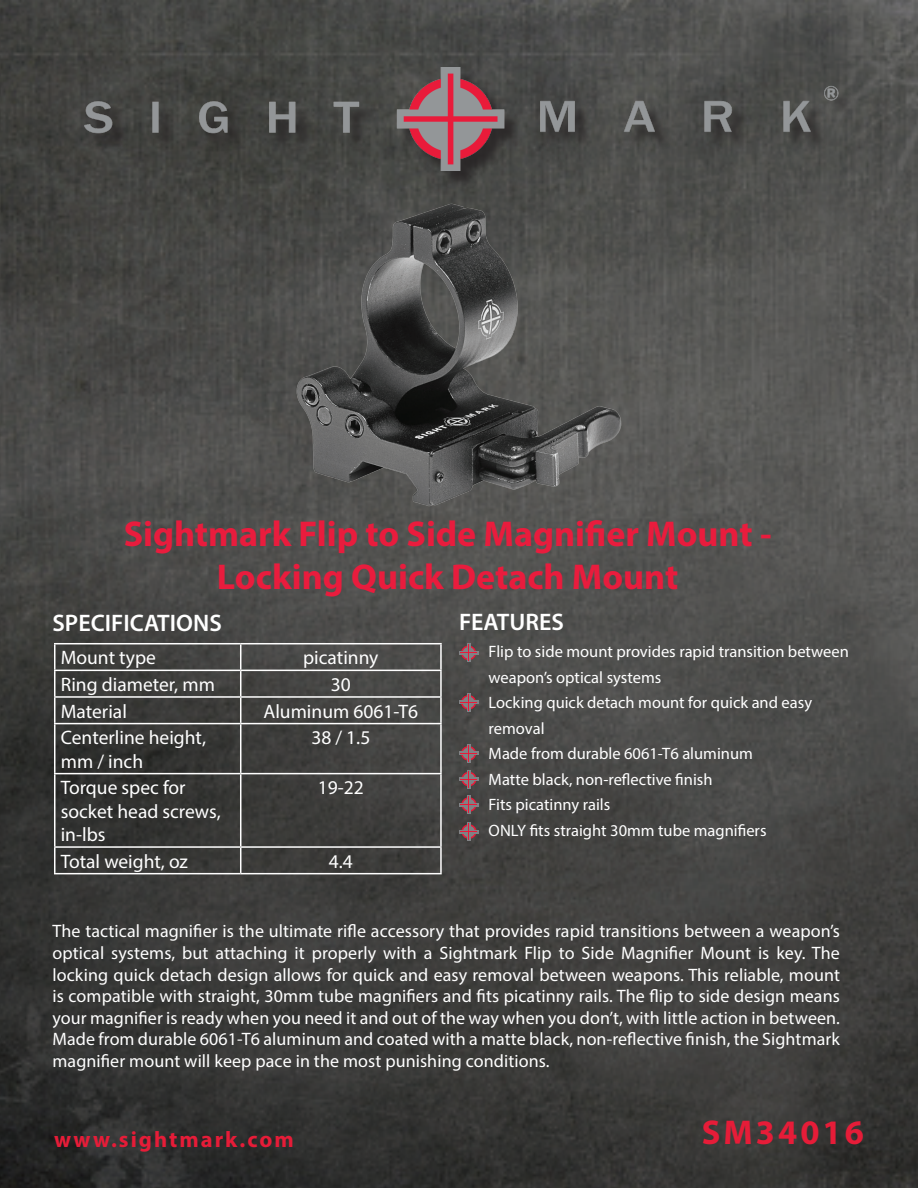
<style>
.page{position:relative;width:918px;height:1188px;background:#fff}
.page>*{position:absolute;margin:0;border:0;box-sizing:border-box;transform-origin:0 0}
.t1{font:700 36px/43.2px "Myriad Pro";color:#e91c3d;text-align:center}
.t2{font:700 34.5px "Myriad Pro";letter-spacing:.09em;color:#e61c38}
.t3{font:600 24px "Myriad Pro";color:#fff}
.t4{font:700 22.5px "Myriad Pro";letter-spacing:.09em;color:#e61c38}
.t5{font:19.5px/23.4px "Myriad Pro";color:#fff}
.t6{font:18px/21.6px "Myriad Pro";letter-spacing:.005em;color:#fff;text-align:justify}
.t7{font:16.5px/25.5px "Myriad Pro";color:#fff}
</style>
<div class="page">
<img style="left:0;top:0;width:918px;height:1188px">
<hr style="left:54px;top:643px;width:187px;height:1px;background:#fff">
<hr style="left:54px;top:644px;width:2px;height:26px;background:#fff">
<hr style="left:54px;top:670px;width:187px;height:1px;background:#fff">
<hr style="left:54px;top:671px;width:2px;height:25px;background:#fff">
<hr style="left:241px;top:670px;width:201px;height:1px;background:#fff">
<hr style="left:54px;top:696px;width:187px;height:2px;background:#fff">
<hr style="left:54px;top:698px;width:2px;height:25px;background:#fff">
<hr style="left:241px;top:696px;width:201px;height:2px;background:#fff">
<hr style="left:54px;top:723px;width:187px;height:1px;background:#fff">
<hr style="left:54px;top:724px;width:2px;height:49px;background:#fff">
<hr style="left:241px;top:723px;width:201px;height:1px;background:#fff">
<hr style="left:54px;top:773px;width:187px;height:1px;background:#fff">
<hr style="left:54px;top:774px;width:2px;height:72px;background:#fff">
<hr style="left:241px;top:773px;width:201px;height:1px;background:#fff">
<hr style="left:54px;top:846px;width:187px;height:2px;background:#fff">
<hr style="left:54px;top:848px;width:2px;height:25px;background:#fff">
<hr style="left:241px;top:846px;width:201px;height:2px;background:#fff">
<hr style="left:54px;top:873px;width:187px;height:1px;background:#fff">
<hr style="left:241px;top:873px;width:201px;height:1px;background:#fff">
<hr style="left:241px;top:643px;width:201px;height:1px;background:#fff">
<hr style="left:440px;top:644px;width:2px;height:26px;background:#fff">
<hr style="left:440px;top:671px;width:2px;height:25px;background:#fff">
<svg style="left:240px;top:644px;width:1px;height:79px"></svg>
<hr style="left:440px;top:698px;width:2px;height:25px;background:#fff">
<hr style="left:240px;top:724px;width:1px;height:49px;background:#fff">
<hr style="left:440px;top:724px;width:2px;height:49px;background:#fff">
<hr style="left:240px;top:774px;width:1px;height:72px;background:#fff">
<hr style="left:440px;top:774px;width:2px;height:72px;background:#fff">
<svg style="left:240px;top:848px;width:1px;height:25px"></svg>
<hr style="left:440px;top:848px;width:2px;height:25px;background:#fff">
<div style="left:87px;top:70px;width:768px;height:120px;background:#231f20;opacity:.75"></div>
<img style="left:84px;top:67px;width:756px;height:104px">
<hr style="left:467px;top:644px;width:3px;height:18px;background:#808285">
<hr style="left:459px;top:651px;width:19px;height:4px;background:#808285">
<svg style="left:460px;top:645px;width:17px;height:16px"></svg>
<hr style="left:467px;top:693px;width:3px;height:19px;background:#808285">
<hr style="left:459px;top:701px;width:19px;height:3px;background:#808285">
<svg style="left:460px;top:694px;width:17px;height:16px"></svg>
<hr style="left:467px;top:744px;width:3px;height:19px;background:#808285">
<hr style="left:459px;top:752px;width:19px;height:3px;background:#808285">
<svg style="left:460px;top:745px;width:17px;height:16px"></svg>
<hr style="left:467px;top:770px;width:4px;height:18px;background:#808285">
<hr style="left:459px;top:777px;width:20px;height:4px;background:#808285">
<svg style="left:461px;top:771px;width:16px;height:16px"></svg>
<hr style="left:467px;top:795px;width:4px;height:19px;background:#808285">
<hr style="left:459px;top:803px;width:20px;height:3px;background:#808285">
<svg style="left:461px;top:797px;width:16px;height:16px"></svg>
<hr style="left:467px;top:822px;width:4px;height:19px;background:#808285">
<hr style="left:459px;top:830px;width:20px;height:3px;background:#808285">
<svg style="left:461px;top:824px;width:16px;height:16px"></svg>
<img style="left:279px;top:178px;width:360px;height:360px">
<h1 class="t1" style="left:124px;top:511px;width:649px">Sightmark Flip to Side Magnifier Mount -<br>Locking Quick Detach Mount</h1>
<h3 class="t3" style="left:459px;top:607px;width:106px">FEATURES</h3>
<p class="t7" style="left:489px;top:639px;width:362px">Flip to side mount provides rapid transition between weapon’s optical systems<br>Locking quick detach mount for quick and easy removal<br>Made from durable 6061-T6 aluminum<br>Matte black, non-reflective finish<br>Fits picatinny rails<br>ONLY fits straight 30mm tube magnifiers</p>
<h3 class="t3" style="left:52px;top:607px;width:171px">SPECIFICATIONS</h3>
<p class="t5" style="left:61px;top:646px;width:97px">Mount type</p>
<p class="t5" style="left:303px;top:646px;width:77px">picatinny</p>
<p class="t5" style="left:61px;top:672px;width:156px">Ring diameter, mm</p>
<p class="t5" style="left:331px;top:672px;width:22px">30</p>
<p class="t5" style="left:61px;top:699px;width:68px">Material</p>
<p class="t5" style="left:263px;top:699px;width:156px">Aluminum 6061-T6</p>
<p class="t5" style="left:61px;top:726px;width:147px">Centerline height, mm / inch</p>
<p class="t5" style="left:311px;top:726px;width:61px">38 / 1.5</p>
<p class="t5" style="left:61px;top:776px;width:161px">Torque spec for socket head screws, in-lbs</p>
<p class="t5" style="left:318px;top:776px;width:48px">19-22</p>
<p class="t5" style="left:61px;top:849px;width:129px">Total weight, oz</p>
<p class="t5" style="left:329px;top:849px;width:26px">4.4</p>
<p class="t6" style="left:52px;top:920px;width:789px">The tactical magnifier is the ultimate rifle accessory that provides rapid transitions between a weapon’s optical systems, but attaching it properly with a Sightmark Flip to Side Magnifier Mount is key. The locking quick detach design allows for quick and easy removal between weapons. This reliable, mount is compatible with straight, 30mm tube magnifiers and fits picatinny rails. The flip to side design means your magnifier is ready when you need it and out of the way when you don’t, with little action in between.<br>Made from durable 6061-T6 aluminum and coated with a matte black, non-reflective finish, the Sightmark magnifier mount will keep pace in the most punishing conditions.</p>
<p class="t4" style="left:54px;top:1125px;width:241px">www.sightmark.com</p>
<h2 class="t2" style="left:702px;top:1110px;width:164px">SM34016</h2>
</div>
